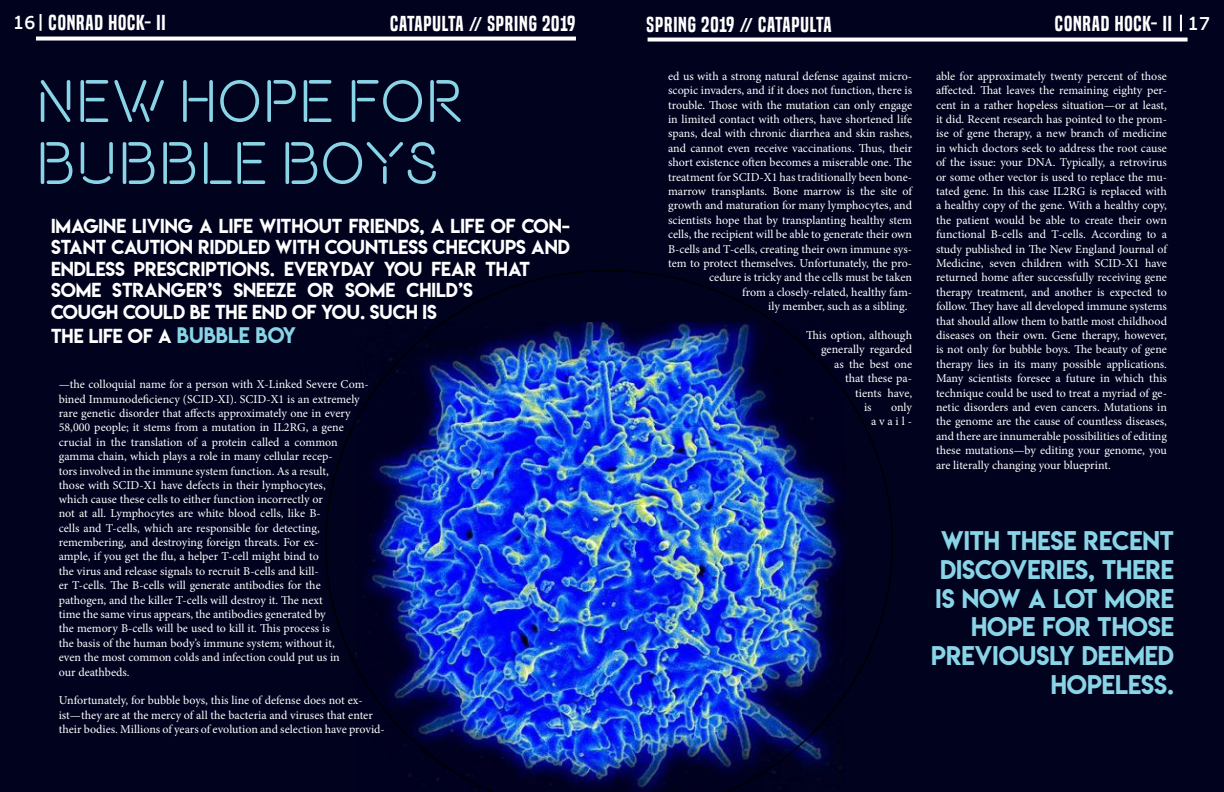
<style>
.page{position:relative;width:1224px;height:792px;background:#01021e}
.page>*{position:absolute;margin:0;border:0;box-sizing:border-box;transform-origin:0 0}
.t1{font:500 60px/62px "Beon";color:#89d4e6}
.t2{font:24px/28.8px "Lemon Milk";color:#89d4e6;text-align:right}
.t3{font:20px "Built Titling Sb";letter-spacing:.04em;color:#fff;scale:1.05 1}
.t4{font:18px/21.6px "Lemon Milk";color:#fff}
.t5{font:700 18px "AP Hont";color:#fff}
.t6{font:12px/14.4px "Minion Pro";color:#fff}
.t7{font:12px/14.4px "Minion Pro";letter-spacing:.225em;color:#fff;text-align:right}
.s1{font-family:"Bebas Neue"}
.s2{font-family:"AP Hont";font-weight:700;font-size:18px}
.s3{font-size:20px;color:#89d4e6}
</style>
<div class="page">
<img style="left:325px;top:270px;width:568px;height:522px">
<svg style="left:36px;top:37px;width:540px;height:4px;background:#e1e1e4"></svg>
<svg style="left:40px;top:14px;width:2px;height:17px"></svg>
<svg style="left:648px;top:38px;width:540px;height:4px;background:#e1e1e4"></svg>
<svg style="left:1180px;top:15px;width:2px;height:16px"></svg>
<h3 class="t3" style="left:49px;top:11px;width:113px">CONRAD HOCK- II</h3>
<h3 class="t3" style="left:647px;top:13px;width:178px">SPRING 2019 <span class="s1">//</span> CATAPULTA</h3>
<h3 class="t3" style="left:1055px;top:12px;width:149px">CONRAD HOCK- II <span class="s2">17</span></h3>
<h3 class="t5" style="left:13px;top:10px;width:24px">16</h3>
<h3 class="t3" style="left:390px;top:12px;width:178px">CATAPULTA <span class="s1">//</span> SPRING 2019</h3>
<h1 class="t1" style="left:36px;top:69px;width:430px">NEW HOPE FOR<br>BUBBLE BOYS</h1>
<h3 class="t4" style="left:51px;top:215px;width:520px">IMAGINE LIVING A LIFE WITHOUT FRIENDS, A LIFE OF CON-STANT CAUTION RIDDLED WITH COUNTLESS CHECKUPS AND ENDLESS PRESCRIPTIONS. EVERYDAY YOU FEAR THAT SOME STRANGER’S SNEEZE OR SOME CHILD’S<br>COUGH COULD BE THE END OF YOU. SUCH IS</h3>
<h3 class="t4" style="left:51px;top:325px;width:247px">THE LIFE OF A <span class="s3">BUBBLE BOY</span></h3>
<p class="t6" style="left:59px;top:377px;width:311px">—the colloquial name for a person with X-Linked Severe Com&shy;bined Immunodeficiency (SCID-XI). SCID-X1 is an extremely rare genetic disorder that affects approximately one in every 58,000 people; it stems from a mutation in IL2RG, a gene crucial in the translation of a protein called a common gamma chain, which plays a role in many cellular recep-<br>tors involved in the immune system function. As a result,<br>those with SCID-X1 have defects in their lymphocytes,<br>which cause these cells to either function incorrectly or<br>not at all. Lymphocytes are white blood cells, like B-<br>cells and T-cells, which are responsible for detecting, remembering, and destroying foreign threats. For ex-<br>ample, if you get the flu, a helper T-cell might bind to<br>the virus and release signals to recruit B-cells and kill-<br>er T-cells. The B-cells will generate antibodies for the pathogen, and the killer T-cells will destroy it. The next<br>time the same virus appears, the antibodies generated by<br>the memory B-cells will be used to kill it. This process is<br>the basis of the human body’s immune system; without it,<br>even the most common colds and infection could put us in<br>our deathbeds.</p>
<p class="t6" style="left:59px;top:693px;width:328px">Unfortunately, for bubble boys, this line of defense does not ex&shy;ist—they are at the mercy of all the bacteria and viruses that enter their bodies. Millions of years of evolution and selection have provid-</p>
<p class="t6" style="left:668px;top:69px;width:245px">ed us with a strong natural defense against micro-</p>
<p class="t6" style="left:668px;top:83px;width:246px">scopic invaders, and if it does not function, there is</p>
<p class="t6" style="left:668px;top:98px;width:246px">trouble. Those with the mutation can only engage</p>
<p class="t6" style="left:668px;top:112px;width:246px">in limited contact with others, have shortened life</p>
<p class="t6" style="left:668px;top:126px;width:245px">spans, deal with chronic diarrhea and skin rashes,</p>
<p class="t6" style="left:668px;top:141px;width:246px">and cannot even receive vaccinations. Thus, their</p>
<p class="t6" style="left:668px;top:155px;width:245px">short existence often becomes a miserable one. The</p>
<p class="t6" style="left:668px;top:170px;width:246px">treatment for SCID-X1 has traditionally been bone-</p>
<p class="t6" style="left:668px;top:184px;width:245px">marrow transplants. Bone marrow is the site of</p>
<p class="t6" style="left:668px;top:198px;width:246px">growth and maturation for many lymphocytes, and</p>
<p class="t6" style="left:668px;top:213px;width:245px">scientists hope that by transplanting healthy stem</p>
<p class="t6" style="left:668px;top:227px;width:246px">cells, the recipient will be able to generate their own</p>
<p class="t6" style="left:668px;top:242px;width:245px">B-cells and T-cells, creating their own immune sys-</p>
<p class="t6" style="left:668px;top:256px;width:245px">tem to protect themselves. Unfortunately, the pro-</p>
<p class="t6" style="left:709px;top:270px;width:204px">cedure is tricky and the cells must be taken</p>
<p class="t6" style="left:742px;top:285px;width:172px">from a closely-related, healthy fam-</p>
<p class="t6" style="left:768px;top:299px;width:141px">ily member, such as a sibling.</p>
<p class="t6" style="left:806px;top:328px;width:107px">This option, although</p>
<p class="t6" style="left:821px;top:342px;width:92px">generally regarded</p>
<p class="t6" style="left:834px;top:357px;width:79px">as the best one</p>
<p class="t6" style="left:845px;top:371px;width:68px">that these pa-</p>
<p class="t6" style="left:855px;top:386px;width:58px">tients have,</p>
<p class="t6" style="left:864px;top:400px;width:9px">is</p>
<p class="t7" style="left:871px;top:400px;width:43px">only avail-</p>
<p class="t6" style="left:936px;top:69px;width:233px;text-align:justify">able for approximately twenty percent of those affected. That leaves the remaining eighty per&shy;cent in a rather hopeless situation—or at least, it did. Recent research has pointed to the prom&shy;ise of gene therapy, a new branch of medicine in which doctors seek to address the root cause of the issue: your DNA. Typically, a retrovirus or some other vector is used to replace the mu&shy;tated gene. In this case IL2RG is replaced with a healthy copy of the gene. With a healthy copy, the patient would be able to create their own functional B-cells and T-cells. According to a study published in The New England Journal of Medicine, seven children with SCID-X1 have returned home after successfully receiving gene therapy treatment, and another is expected to follow. They have all developed immune systems that should allow them to battle most childhood diseases on their own. Gene therapy, however, is not only for bubble boys. The beauty of gene therapy lies in its many possible applications.<br>Many scientists foresee a future in which this technique could be used to treat a myriad of ge&shy;netic disorders and even cancers. Mutations in the genome are the cause of countless diseases, and there are innumerable possibilities of editing these mutations—by editing your genome, you are literally changing your blueprint.</p>
<h2 class="t2" style="left:931px;top:526px;width:244px">WITH THESE RECENT<br>DISCOVERIES, THERE<br>IS NOW A LOT MORE<br>HOPE FOR THOSE<br>PREVIOUSLY DEEMED<br>HOPELESS.</h2>
</div>
